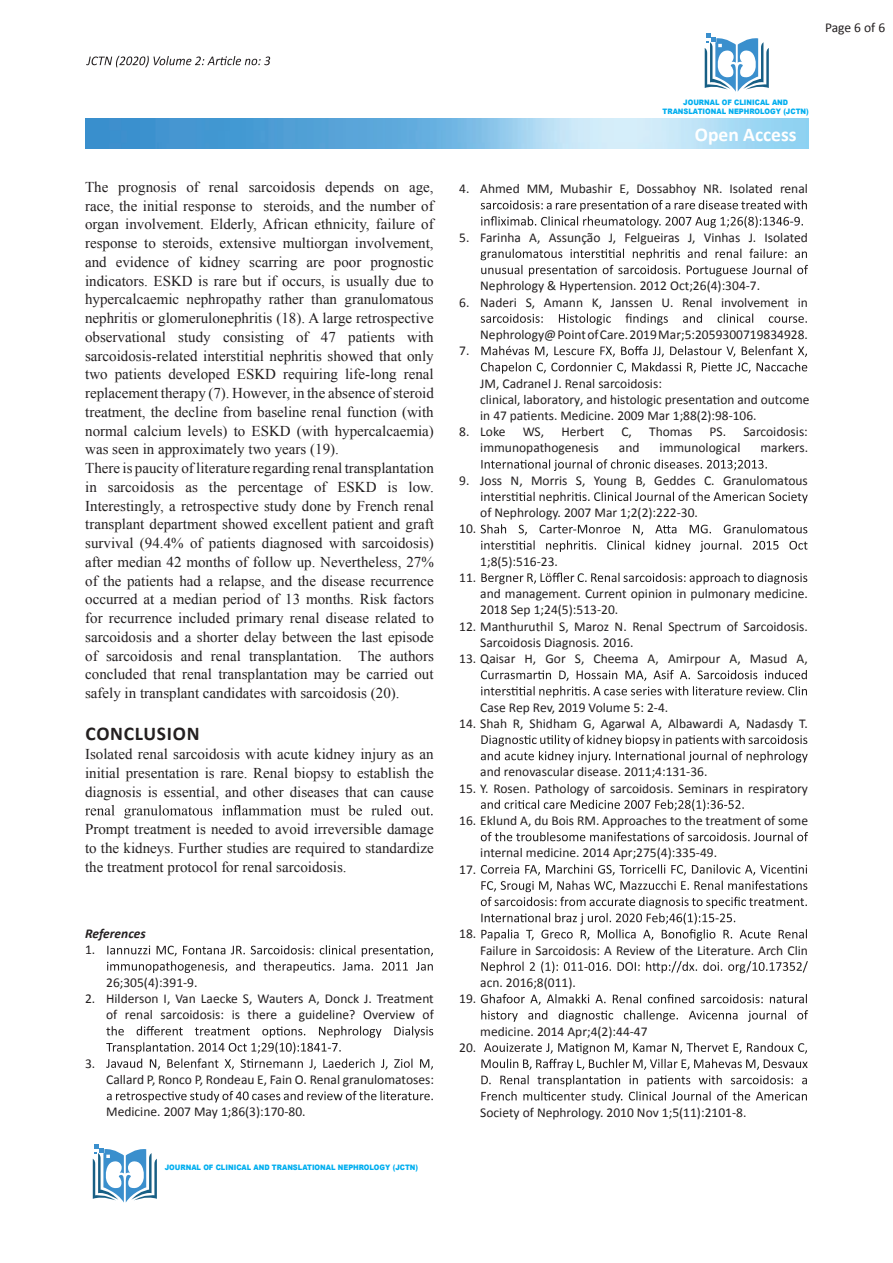
<style>
.page{position:relative;width:893px;height:1263px;background:#fff}
.page>*{position:absolute;margin:0;border:0;box-sizing:border-box;transform-origin:0 0}
.t1{font:700 19.5px "Calibri";color:#fff}
.t2{font:700 19.5px "Calibri";letter-spacing:.04em;color:#231f20}
.t3{font:15px/18.8px "Times New Roman";color:#231f20;text-align:justify}
.t4{font:13.5px/16.2px "Calibri";color:#231f20}
.t5{font:italic 700 13.5px "Calibri";color:#231f20}
.t6{font:900 7.5px/9px "Arial";color:#00aeef;text-align:center;scale:.9 1}
</style>
<div class="page">
<img style="left:85px;top:119px;width:723px;height:30px">
<svg style="left:705px;top:33px;width:64px;height:59px"></svg>
<svg style="left:93px;top:1144px;width:64px;height:58px"></svg>
<svg style="left:86px;top:55px;width:185px;height:13px"></svg>
<svg style="left:85px;top:805px;width:348px;height:13px"></svg>
<svg style="left:481px;top:200px;width:326px;height:28px"></svg>
<svg style="left:481px;top:249px;width:327px;height:27px"></svg>
<svg style="left:481px;top:313px;width:326px;height:12px"></svg>
<svg style="left:481px;top:346px;width:326px;height:28px"></svg>
<svg style="left:481px;top:459px;width:286px;height:12px"></svg>
<svg style="left:481px;top:492px;width:327px;height:11px"></svg>
<svg style="left:481px;top:524px;width:326px;height:28px"></svg>
<svg style="left:481px;top:573px;width:326px;height:11px"></svg>
<svg style="left:481px;top:670px;width:326px;height:28px"></svg>
<svg style="left:481px;top:735px;width:327px;height:27px"></svg>
<svg style="left:481px;top:799px;width:263px;height:12px"></svg>
<svg style="left:481px;top:832px;width:327px;height:9px"></svg>
<svg style="left:481px;top:864px;width:326px;height:77px"></svg>
<svg style="left:481px;top:961px;width:327px;height:12px"></svg>
<svg style="left:481px;top:994px;width:327px;height:28px"></svg>
<svg style="left:481px;top:1042px;width:327px;height:61px"></svg>
<svg style="left:107px;top:945px;width:326px;height:28px"></svg>
<svg style="left:106px;top:1026px;width:327px;height:44px"></svg>
<svg style="left:107px;top:1091px;width:326px;height:11px"></svg>
<p class="t4" style="left:825px;top:19px;width:62px">Page 6 of 6</p>
<p class="t3" style="left:85px;top:177px;width:350px;text-align:left">The prognosis of renal sarcoidosis depends on age, race, the initial response to steroids, and the number of organ involvement. Elderly, African ethnicity, failure of response to steroids, extensive multiorgan involvement, and evidence of kidney scarring are poor prognostic indicators. ESKD is rare but if occurs, is usually due to hypercalcaemic nephropathy rather than granulomatous nephritis or glomerulonephritis (18). A large retrospective observational study consisting of 47 patients with sarcoidosis-related interstitial nephritis showed that only two patients developed ESKD requiring life-long renal replacement therapy (7). However, in the absence of steroid treatment, the decline from baseline renal function (with normal calcium levels) to ESKD (with hypercalcaemia) was seen in approximately two years (19).<br>There is paucity of literature regarding renal transplantation in sarcoidosis as the percentage of ESKD is low.<br>Interestingly, a retrospective study done by French renal transplant department showed excellent patient and graft survival (94.4% of patients diagnosed with sarcoidosis) after median 42 months of follow up. Nevertheless, 27% of the patients had a relapse, and the disease recurrence occurred at a median period of 13 months. Risk factors for recurrence included primary renal disease related to sarcoidosis and a shorter delay between the last episode of sarcoidosis and renal transplantation. The authors concluded that renal transplantation may be carried out safely in transplant candidates with sarcoidosis (20).</p>
<h1 class="t2" style="left:85px;top:722px;width:116px">CONCLUSION</h1>
<p class="t3" style="left:85px;top:744px;width:350px">Isolated renal sarcoidosis with acute kidney injury as an initial presentation is rare. Renal biopsy to establish the diagnosis is essential, and other diseases that can cause</p>
<p class="t3" style="left:85px;top:819px;width:350px">Prompt treatment is needed to avoid irreversible damage to the kidneys. Further studies are required to standardize the treatment protocol for renal sarcoidosis.</p>
<p class="t5" style="left:85px;top:925px;width:62px">References</p>
<p class="t4" style="left:85px;top:941px;width:12px">1.</p>
<p class="t4" style="left:106px;top:973px;width:93px">26;305(4):391-9.</p>
<p class="t4" style="left:85px;top:990px;width:350px;text-align:right">2. Hilderson I, Van Laecke S, Wauters A, Donck J. Treatment of renal sarcoidosis: is there a guideline? Overview of</p>
<p class="t4" style="left:85px;top:1054px;width:12px">3.</p>
<p class="t4" style="left:106px;top:1071px;width:329px">Callard P, Ronco P, Rondeau E, Fain O. Renal granulomatoses:</p>
<p class="t4" style="left:106px;top:1103px;width:201px">Medicine. 2007 May 1;86(3):170-80.</p>
<p class="t6" style="left:165px;top:1163px;width:283px">JOURNAL OF CLINICAL AND TRANSLATIONAL NEPHROLOGY (JCTN)</p>
<p class="t6" style="left:663px;top:97px;width:164px">JOURNAL OF CLINICAL AND<br>TRANSLATIONAL NEPHROLOGY (JCTN)</p>
<h1 class="t1" style="left:695px;top:122px;width:103px">Open Access</h1>
<p class="t4" style="left:459px;top:180px;width:350px">4. Ahmed MM, Mubashir E, Dossabhoy NR. Isolated renal</p>
<p class="t4" style="left:459px;top:228px;width:350px">5. Farinha A, Assunção J, Felgueiras J, Vinhas J. Isolated</p>
<p class="t4" style="left:480px;top:277px;width:281px">Nephrology &amp; Hypertension. 2012 Oct;26(4):304-7.</p>
<p class="t4" style="left:459px;top:293px;width:350px">6. Naderi S, Amann K, Janssen U. Renal involvement in</p>
<p class="t4" style="left:459px;top:342px;width:12px">7.</p>
<p class="t4" style="left:480px;top:326px;width:329px">Nephrology@PointofCare.2019Mar;5:2059300719834928.</p>
<p class="t4" style="left:480px;top:374px;width:183px">JM, Cadranel J. Renal sarcoidosis:</p>
<p class="t4" style="left:459px;top:423px;width:48px">8. Loke</p>
<p class="t4" style="left:523px;top:423px;width:23px">WS,</p>
<p class="t4" style="left:561px;top:423px;width:44px">Herbert</p>
<p class="t4" style="left:621px;top:423px;width:12px">C,</p>
<p class="t4" style="left:649px;top:423px;width:45px">Thomas</p>
<p class="t4" style="left:710px;top:423px;width:100px">PS. Sarcoidosis:</p>
<p class="t4" style="left:480px;top:439px;width:120px">immunopathogenesis</p>
<p class="t4" style="left:619px;top:439px;width:22px">and</p>
<p class="t4" style="left:660px;top:439px;width:82px">immunological</p>
<p class="t4" style="left:760px;top:439px;width:49px">markers.</p>
<p class="t4" style="left:459px;top:471px;width:350px">9. Joss N, Morris S, Young B, Geddes C. Granulomatous</p>
<p class="t4" style="left:480px;top:504px;width:219px">of Nephrology. 2007 Mar 1;2(2):222-30.</p>
<p class="t4" style="left:459px;top:520px;width:19px">10.</p>
<p class="t4" style="left:480px;top:552px;width:79px">1;8(5):516-23.</p>
<p class="t4" style="left:459px;top:569px;width:19px">11.</p>
<p class="t4" style="left:480px;top:585px;width:329px">and management. Current opinion in pulmonary medicine.<br>2018 Sep 1;24(5):513-20.</p>
<p class="t4" style="left:480px;top:617px;width:329px;text-indent:-21px">12. Manthuruthil S, Maroz N. Renal Spectrum of Sarcoidosis.<br>Sarcoidosis Diagnosis. 2016.</p>
<p class="t4" style="left:459px;top:650px;width:350px">13. Qaisar H, Gor S, Cheema A, Amirpour A, Masud A,</p>
<p class="t4" style="left:480px;top:698px;width:190px">Case Rep Rev, 2019 Volume 5: 2-4.</p>
<p class="t4" style="left:459px;top:714px;width:350px">14. Shah R, Shidham G, Agarwal A, Albawardi A, Nadasdy T.</p>
<p class="t4" style="left:480px;top:763px;width:229px">and renovascular disease. 2011;4:131-36.</p>
<p class="t4" style="left:459px;top:779px;width:350px">15. Y. Rosen. Pathology of sarcoidosis. Seminars in respiratory</p>
<p class="t4" style="left:459px;top:812px;width:350px">16. Eklund A, du Bois RM. Approaches to the treatment of some</p>
<p class="t4" style="left:480px;top:844px;width:238px">internal medicine. 2014 Apr;275(4):335-49.</p>
<p class="t4" style="left:459px;top:860px;width:19px">17.</p>
<p class="t4" style="left:480px;top:391px;width:331px">clinical, laboratory, and histologic presentation and outcome in 47 patients. Medicine. 2009 Mar 1;88(2):98-106.</p>
<p class="t4" style="left:459px;top:925px;width:19px">18.</p>
<p class="t4" style="left:480px;top:941px;width:329px">Failure in Sarcoidosis: A Review of the Literature. Arch Clin</p>
<p class="t4" style="left:480px;top:974px;width:97px">acn. 2016;8(011).</p>
<p class="t4" style="left:459px;top:990px;width:19px">19.</p>
<p class="t4" style="left:480px;top:1022px;width:169px">medicine. 2014 Apr;4(2):44-47</p>
<p class="t4" style="left:459px;top:1038px;width:19px">20.</p>
<p class="t4" style="left:480px;top:1103px;width:268px">Society of Nephrology. 2010 Nov 1;5(11):2101-8.</p>
</div>
